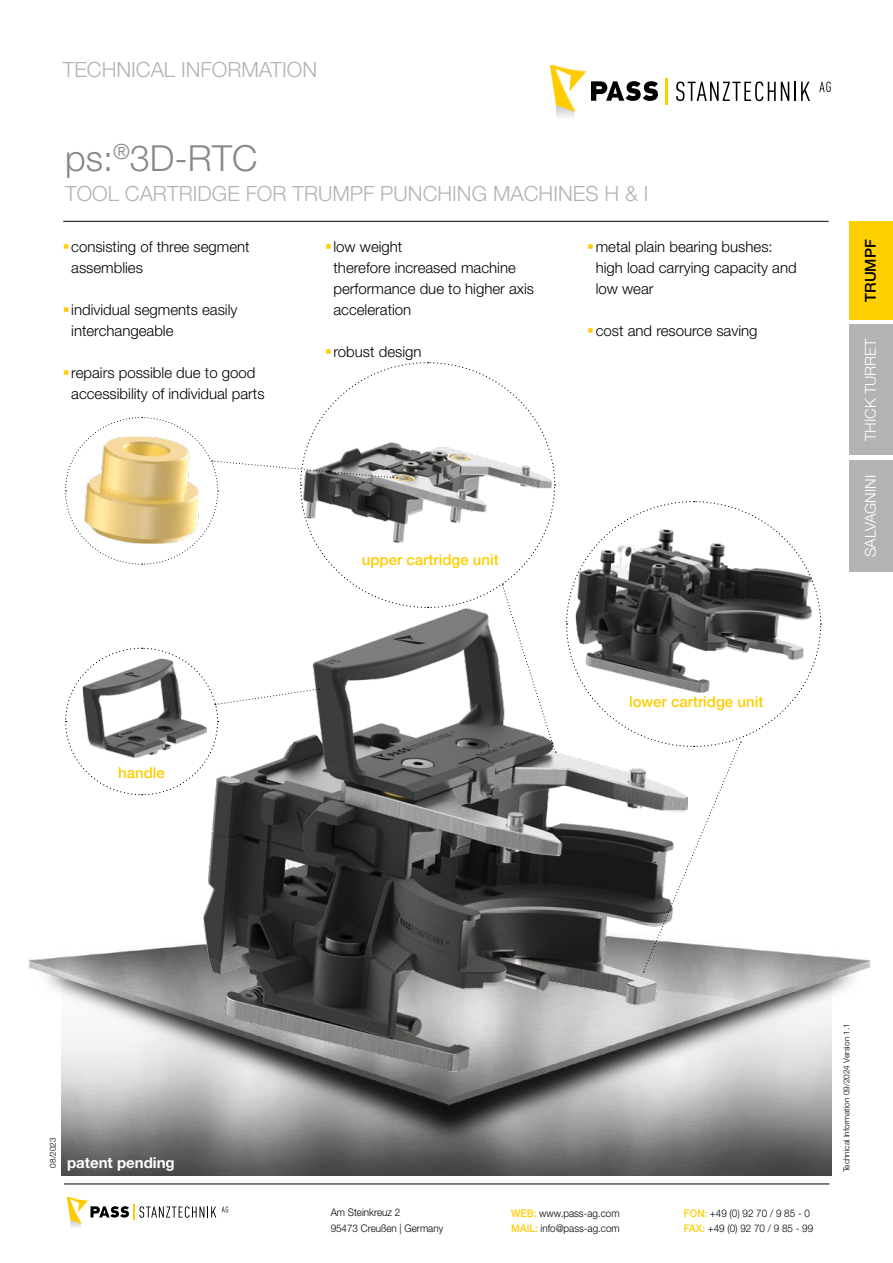
<style>
.page{position:relative;width:893px;height:1263px;background:#fff}
.page>*{position:absolute;margin:0;border:0;box-sizing:border-box;transform-origin:0 0}
.t1{font:300 36px "Helvetica Neue LT Std";color:#87888a}
.t2{font:300 21px "Helvetica Neue LT Std";color:#b1b3b4}
.t3{font:300 15px/21px "Helvetica Neue LT Std";color:#000}
.t4{font:500 15px "Helvetica Neue LT Std";color:#fecc00}
.t5{font:300 15px "Helvetica Neue LT Std";color:#fff}
.t6{font:700 15px "Helvetica Neue LT Std";color:#fff}
.t7{font:500 15px "Helvetica Neue LT Std";color:#000}
.t8{font:300 10.5px/15px "Helvetica Neue LT Std";color:#000;scale:.94 1}
.t9{font:300 8.25px "Helvetica Neue LT Std";color:#000}
.s1{font-weight:500;color:#fecc00}
</style>
<div class="page">
<hr style="left:64px;top:1184px;width:765px;height:1px;background:#000">
<svg style="left:222px;top:1206px;width:6px;height:6px"></svg>
<svg style="left:67px;top:1197px;width:149px;height:30px"></svg>
<svg style="left:676px;top:81px;width:134px;height:20px"></svg>
<svg style="left:819px;top:82px;width:12px;height:10px"></svg>
<svg style="left:550px;top:65px;width:108px;height:47px"></svg>
<hr style="left:665px;top:78px;width:3px;height:27px;background:#fecc00">
<img style="left:62px;top:1166px;width:769px;height:9px">
<img style="left:28px;top:914px;width:843px;height:252px">
<hr style="left:63px;top:221px;width:766px;height:1px;background:#000">
<img style="left:204px;top:751px;width:483px;height:320px">
<div style="left:849px;top:221px;width:44px;height:99px;background:#ffd000"></div>
<div style="left:849px;top:325px;width:44px;height:130px;background:#b1b3b4"></div>
<div style="left:849px;top:460px;width:44px;height:111px;background:#b1b3b4"></div>
<svg style="left:565px;top:501px;width:257px;height:471px"></svg>
<svg style="left:65px;top:362px;width:491px;height:434px"></svg>
<h2 class="t2" style="left:63px;top:57px;width:256px">TECHNICAL INFORMATION</h2>
<h1 class="t1" style="left:65px;top:136px;width:194px">ps:<sup>®</sup>3D-RTC</h1>
<h2 class="t2" style="left:65px;top:181px;width:585px">TOOL CARTRIDGE FOR TRUMPF PUNCHING MACHINES H &amp; I</h2>
<p class="t3" style="left:71px;top:236px;width:180px">consisting of three segment assemblies</p>
<p class="t3" style="left:71px;top:299px;width:168px">individual segments easily interchangeable</p>
<p class="t3" style="left:71px;top:362px;width:195px">repairs possible due to good accessibility of individual parts</p>
<p class="t4" style="left:118px;top:764px;width:48px">handle</p>
<p class="t3" style="left:333px;top:236px;width:202px">low weight<br>therefore increased machine performance due to higher axis acceleration</p>
<p class="t3" style="left:333px;top:341px;width:90px">robust design</p>
<p class="t3" style="left:596px;top:236px;width:202px">metal plain bearing bushes: high load carrying capacity and low wear</p>
<p class="t3" style="left:596px;top:320px;width:163px">cost and resource saving</p>
<p class="t4" style="left:362px;top:550px;width:138px">upper cartridge unit</p>
<p class="t4" style="left:629px;top:693px;width:136px">lower cartridge unit</p>
<p class="t7" style="left:862px;top:302px;width:64px;rotate:-90deg">TRUMPF</p>
<p class="t5" style="left:861px;top:441px;width:104px;rotate:-90deg">THICK TURRET</p>
<p class="t5" style="left:861px;top:557px;width:83px;rotate:-90deg">SALVAGNINI</p>
<p class="t9" style="left:48px;top:1167px;width:32px;rotate:-90deg">08/2023</p>
<p class="t6" style="left:67px;top:1153px;width:109px">patent pending</p>
<p class="t8" style="left:331px;top:1205px;width:121px">Am Steinkreuz 2<br>95473 Creußen | Germany</p>
<p class="t8" style="left:511px;top:1205px;width:117px"><span class="s1">WEB:</span> www.pass-ag.com<br><span class="s1">MAIL:</span> info@pass-ag.com</p>
<p class="t8" style="left:684px;top:1205px;width:139px"><span class="s1">FON:</span> +49 (0) 92 70 / 9 85 - 0<br><span class="s1">FAX:</span> +49 (0) 92 70 / 9 85 - 99</p>
<p class="t9" style="left:841px;top:1172px;width:151px;rotate:-90deg">Technical Information 09/2024 Version 1.1</p>
</div>
